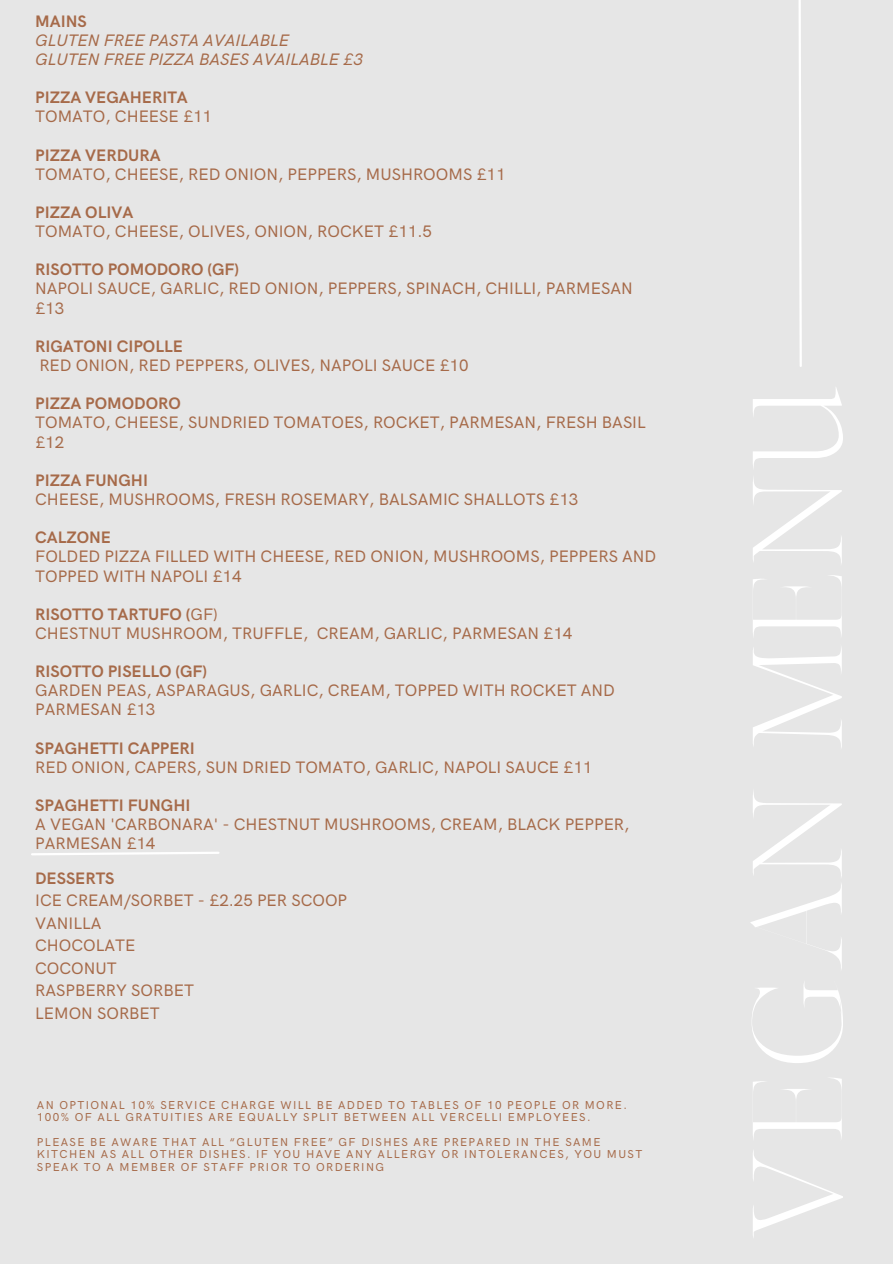
<style>
.page{position:relative;width:893px;height:1264px;background:#fff}
.page>*{position:absolute;margin:0;border:0;box-sizing:border-box;transform-origin:0 0}
.t1{font:300 121.5px "Sharis";color:#fff}
.t2{font:500 16.65px/19.2px "HK Grotesk Pro";color:#a66a49}
.t3{font:700 16.65px "HK Grotesk Pro";color:#a66a49}
.t4{font:italic 500 16.65px "HK Grotesk Pro";color:#a66a49}
.t5{font:500 11.55px/12.5px "HK Grotesk Pro";letter-spacing:.12em;color:#a66a49}
.s1{font-weight:500}
</style>
<div class="page">
<div style="left:0;top:0;width:892px;height:1263px;background:#e6e6e6"></div>
<svg style="left:798px;top:0;width:4px;height:367px"></svg>
<svg style="left:31px;top:852px;width:188px;height:3px"></svg>
<p class="t3" style="left:35px;top:12px;width:53px">MAINS</p>
<p class="t4" style="left:35px;top:31px;width:255px">GLUTEN FREE PASTA AVAILABLE</p>
<p class="t4" style="left:35px;top:50px;width:329px">GLUTEN FREE PIZZA BASES AVAILABLE £3</p>
<p class="t3" style="left:35px;top:88px;width:154px">PIZZA VEGAHERITA</p>
<p class="t2" style="left:35px;top:108px;width:178px">TOMATO, CHEESE £11</p>
<p class="t3" style="left:35px;top:145px;width:127px">PIZZA VERDURA</p>
<p class="t2" style="left:35px;top:165px;width:472px">TOMATO, CHEESE, RED ONION, PEPPERS, MUSHROOMS £11</p>
<p class="t3" style="left:35px;top:203px;width:100px">PIZZA OLIVA</p>
<p class="t2" style="left:35px;top:222px;width:398px">TOMATO, CHEESE, OLIVES, ONION, ROCKET £11.5</p>
<p class="t3" style="left:35px;top:260px;width:205px">RISOTTO POMODORO (GF)</p>
<p class="t2" style="left:35px;top:280px;width:599px">NAPOLI SAUCE, GARLIC, RED ONION, PEPPERS, SPINACH, CHILLI, PARMESAN £13</p>
<p class="t3" style="left:35px;top:337px;width:149px">RIGATONI CIPOLLE</p>
<p class="t2" style="left:39px;top:356px;width:430px">RED ONION, RED PEPPERS, OLIVES, NAPOLI SAUCE £10</p>
<p class="t3" style="left:35px;top:394px;width:147px">PIZZA POMODORO</p>
<p class="t2" style="left:35px;top:414px;width:612px">TOMATO, CHEESE, SUNDRIED TOMATOES, ROCKET, PARMESAN, FRESH BASIL £12</p>
<p class="t3" style="left:35px;top:471px;width:114px">PIZZA FUNGHI</p>
<p class="t2" style="left:35px;top:490px;width:544px">CHEESE, MUSHROOMS, FRESH ROSEMARY, BALSAMIC SHALLOTS £13</p>
<p class="t3" style="left:35px;top:528px;width:77px">CALZONE</p>
<p class="t2" style="left:35px;top:547px;width:622px">FOLDED PIZZA FILLED WITH CHEESE, RED ONION, MUSHROOMS, PEPPERS AND<br>TOPPED WITH NAPOLI £14</p>
<p class="t3" style="left:35px;top:604px;width:184px">RISOTTO TARTUFO (<span class="s1">GF)</span></p>
<p class="t2" style="left:35px;top:624px;width:538px">CHESTNUT MUSHROOM, TRUFFLE, CREAM, GARLIC, PARMESAN £14</p>
<p class="t3" style="left:35px;top:662px;width:173px">RISOTTO PISELLO (GF)</p>
<p class="t2" style="left:35px;top:681px;width:581px">GARDEN PEAS, ASPARAGUS, GARLIC, CREAM, TOPPED WITH ROCKET AND<br>PARMESAN £13</p>
<p class="t3" style="left:35px;top:738px;width:161px">SPAGHETTI CAPPERI</p>
<p class="t2" style="left:35px;top:758px;width:558px">RED ONION, CAPERS, SUN DRIED TOMATO, GARLIC, NAPOLI SAUCE £11</p>
<p class="t3" style="left:35px;top:796px;width:157px">SPAGHETTI FUNGHI</p>
<p class="t2" style="left:35px;top:815px;width:595px">A VEGAN 'CARBONARA' - CHESTNUT MUSHROOMS, CREAM, BLACK PEPPER,<br>PARMESAN £14</p>
<p class="t3" style="left:35px;top:868px;width:81px">DESSERTS</p>
<p class="t2" style="left:35px;top:891px;width:313px">ICE CREAM/SORBET - £2.25 PER SCOOP</p>
<p class="t2" style="left:35px;top:914px;width:68px">VANILLA</p>
<p class="t2" style="left:35px;top:936px;width:102px">CHOCOLATE</p>
<p class="t2" style="left:35px;top:959px;width:83px">COCONUT</p>
<p class="t2" style="left:35px;top:981px;width:160px">RASPBERRY SORBET</p>
<p class="t2" style="left:35px;top:1004px;width:126px">LEMON SORBET</p>
<p class="t5" style="left:37px;top:1098px;width:591px">AN OPTIONAL 10% SERVICE CHARGE WILL BE ADDED TO TABLES OF 10 PEOPLE OR MORE.<br>100% OF ALL GRATUITIES ARE EQUALLY SPLIT BETWEEN ALL VERCELLI EMPLOYEES.</p>
<p class="t5" style="left:37px;top:1136px;width:606px">PLEASE BE AWARE THAT ALL “GLUTEN FREE” GF DISHES ARE PREPARED IN THE SAME<br>KITCHEN AS ALL OTHER DISHES. IF YOU HAVE ANY ALLERGY OR INTOLERANCES, YOU MUST<br>SPEAK TO A MEMBER OF STAFF PRIOR TO ORDERING</p>
<p class="t1" style="left:726px;top:1241px;width:857px;rotate:-90deg">VEGAN MENU</p>
</div>
